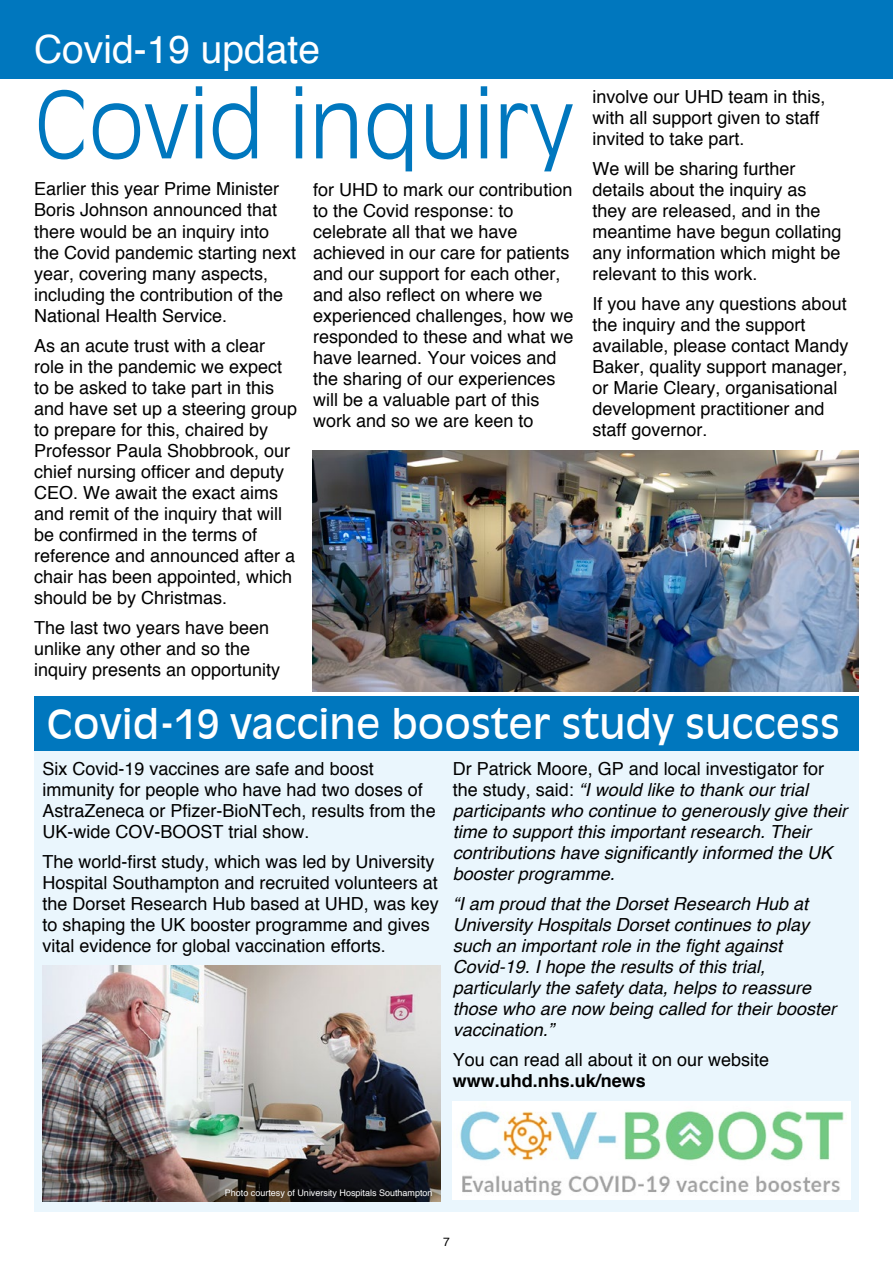
<style>
.page{position:relative;width:893px;height:1263px;background:#fff}
.page>*{position:absolute;margin:0;border:0;box-sizing:border-box;transform-origin:0 0}
.t1{font:300 90px "Decade Light S Si";color:#0077be}
.t2{font:39.75px "Decade S Si";color:#fff}
.t3{font:39px "Helvetica";color:#fff}
.t4{font:18px/21px "Helvetica";color:#000}
.t5{font:italic 18px/21px "Helvetica";color:#000}
.t6{font:700 18px "Helvetica";color:#000}
.t7{font:12px "Helvetica";color:#000}
.t8{font:9px "Helvetica";color:#fbfcfc}
.s1{font-style:normal}
</style>
<div class="page">
<img style="left:313px;top:451px;width:546px;height:240px">
<div style="left:34px;top:704px;width:825px;height:508px;background:#eaf6fd"></div>
<div style="left:34px;top:696px;width:825px;height:54px;background:#0077be"></div>
<div style="left:0;top:0;width:893px;height:79px;background:#0077be"></div>
<img style="left:452px;top:1102px;width:398px;height:97px">
<img style="left:43px;top:966px;width:398px;height:235px">
<h3 class="t3" style="left:34px;top:25px;width:288px">Covid-19 update</h3>
<h1 class="t1" style="left:34px;top:71px;width:541px">Covid inquiry</h1>
<p class="t4" style="left:34px;top:178px;width:264px">Earlier this year Prime Minister<br>Boris Johnson announced that there would be an inquiry into the Covid pandemic starting next year, covering many aspects, including the contribution of the<br>National Health Service.</p>
<p class="t4" style="left:34px;top:334px;width:265px">As an acute trust with a clear role in the pandemic we expect to be asked to take part in this and have set up a steering group to prepare for this, chaired by<br>Professor Paula Shobbrook, our chief nursing officer and deputy<br>CEO. We await the exact aims and remit of the inquiry that will be confirmed in the terms of reference and announced after a chair has been appointed, which should be by Christmas.</p>
<p class="t4" style="left:34px;top:616px;width:248px">The last two years have been unlike any other and so the inquiry presents an opportunity</p>
<p class="t4" style="left:313px;top:179px;width:262px">for UHD to mark our contribution to the Covid response: to celebrate all that we have achieved in our care for patients and our support for each other, and also reflect on where we experienced challenges, how we responded to these and what we have learned. Your voices and the sharing of our experiences will be a valuable part of this work and so we are keen to</p>
<p class="t4" style="left:592px;top:85px;width:235px">involve our UHD team in this, with all support given to staff invited to take part.</p>
<p class="t4" style="left:592px;top:157px;width:251px">We will be sharing further details about the inquiry as they are released, and in the meantime have begun collating any information which might be relevant to this work.</p>
<p class="t4" style="left:592px;top:293px;width:258px">If you have any questions about the inquiry and the support available, please contact Mandy<br>Baker, quality support manager, or Marie Cleary, organisational development practitioner and staff governor.</p>
<h2 class="t2" style="left:47px;top:700px;width:795px">Covid-19 vaccine booster study success</h2>
<p class="t4" style="left:43px;top:757px;width:395px">Six Covid-19 vaccines are safe and boost immunity for people who have had two doses of AstraZeneca or Pfizer-BioNTech, results from the UK-wide COV-BOOST trial show.</p>
<p class="t4" style="left:43px;top:850px;width:398px">The world-first study, which was led by University Hospital Southampton and recruited volunteers at the Dorset Research Hub based at UHD, was key to shaping the UK booster programme and gives vital evidence for global vaccination efforts.</p>
<p class="t5" style="left:453px;top:758px;width:396px"><span class="s1">Dr Patrick Moore, GP and local investigator for the study, said:</span> “I would like to thank our trial participants who continue to generously give their time to support this important research. Their contributions have significantly informed the UK booster programme.</p>
<p class="t5" style="left:453px;top:893px;width:385px">“I am proud that the Dorset Research Hub at University Hospitals Dorset continues to play such an important role in the fight against Covid-19. I hope the results of this trial, particularly the safety data, helps to reassure those who are now being called for their booster vaccination.”</p>
<p class="t4" style="left:453px;top:1048px;width:318px">You can read all about it on our website</p>
<p class="t6" style="left:453px;top:1069px;width:195px">www.uhd.nhs.uk/news</p>
<p class="t8" style="left:225px;top:1187px;width:209px">Photo courtesy of University Hospitals Southampton</p>
<p class="t7" style="left:443px;top:1235px;width:8px">7</p>
</div>
